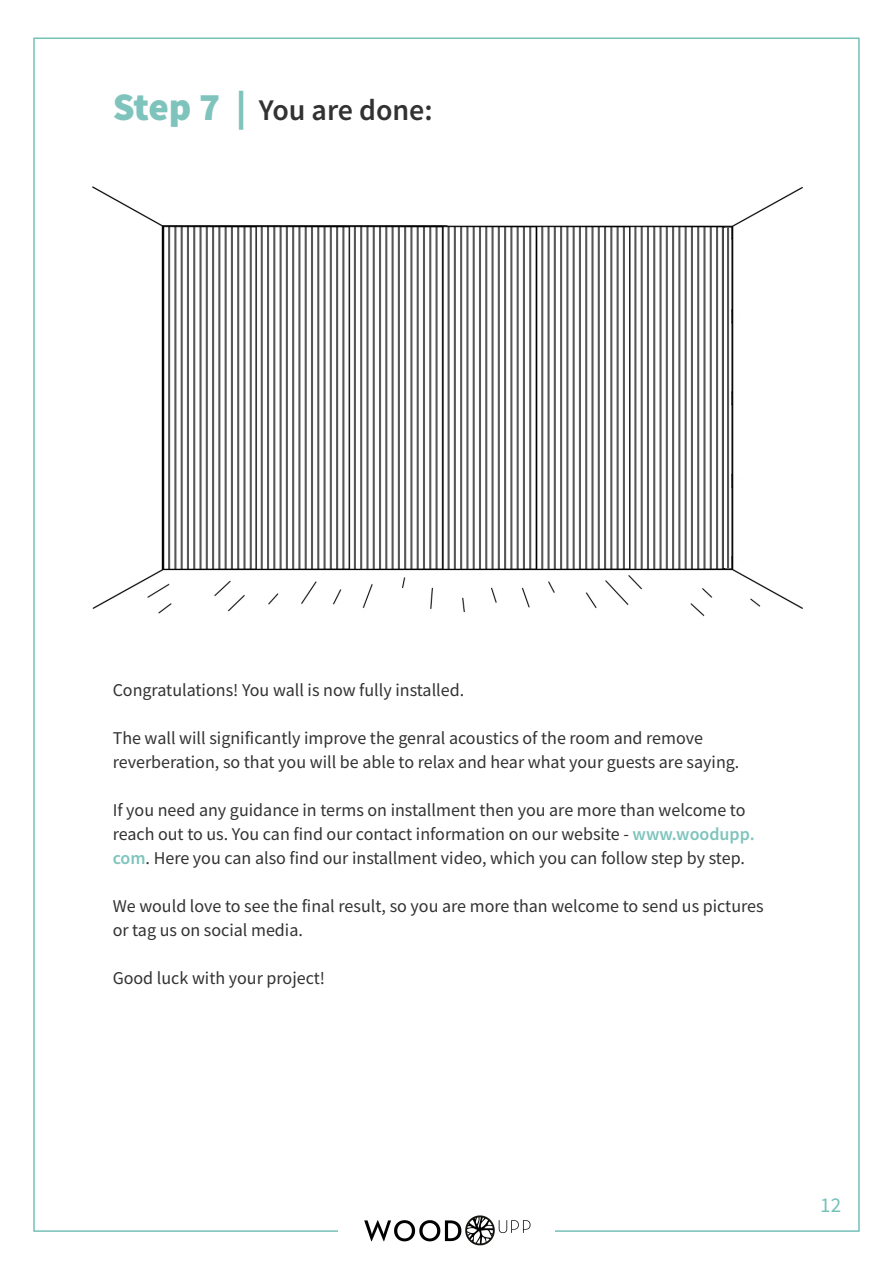
<style>
.page{position:relative;width:893px;height:1263px;background:#fff}
.page>*{position:absolute;margin:0;border:0;box-sizing:border-box;transform-origin:0 0}
.Overskrifter{font:600 30px "Source Sans Pro";color:#333233}
.t1{font:21px "Source Sans Pro";color:#74c1b8}
.Brødtekst{font:18px/24px "Source Sans Pro";color:#333233}
.s1{font-weight:900;font-size:39px;color:#7ec4bd}
.s2{font-weight:600;color:#7ec4bd}
</style>
<div class="page">
<img style="left:364px;top:1215px;width:167px;height:31px">
<img style="left:92px;top:186px;width:711px;height:431px">
<p class="Overskrifter" style="left:113px;top:91px;width:322px"><span class="s1">Step 7 |</span> You are done:</p>
<p class="Brødtekst" style="left:113px;top:678px;width:353px">Congratulations! You wall is now fully installed.</p>
<p class="Brødtekst" style="left:113px;top:726px;width:628px">The wall will significantly improve the genral acoustics of the room and remove reverberation, so that you will be able to relax and hear what your guests are saying.</p>
<p class="Brødtekst" style="left:113px;top:798px;width:643px">If you need any guidance in terms on installment then you are more than welcome to reach out to us. You can find our contact information on our website - <span class="s2">www.woodupp. com</span>. Here you can also find our installment video, which you can follow step by step.</p>
<p class="Brødtekst" style="left:113px;top:894px;width:652px">We would love to see the final result, so you are more than welcome to send us pictures or tag us on social media.</p>
<p class="Brødtekst" style="left:113px;top:966px;width:214px">Good luck with your project!</p>
<p class="t1" style="left:820px;top:1192px;width:22px">12</p>
</div>
